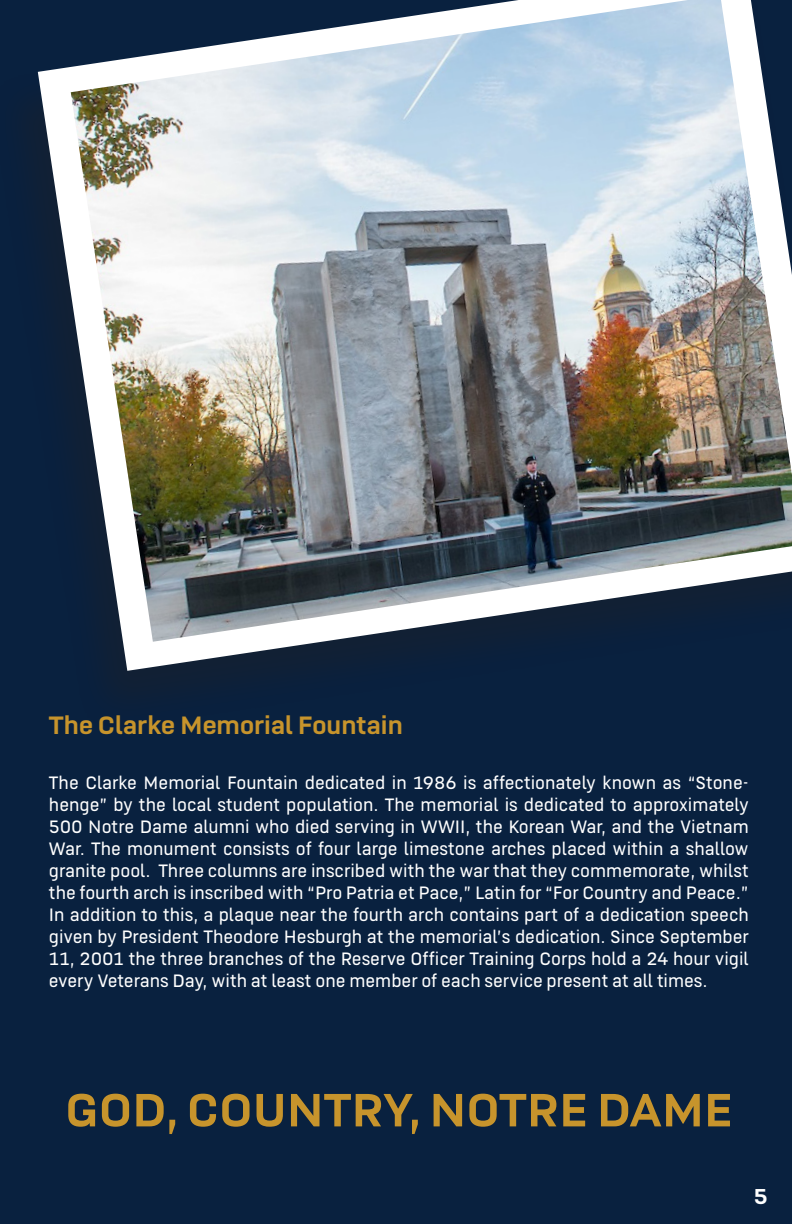
<style>
.page{position:relative;width:792px;height:1224px;background:#09213f}
.page>*{position:absolute;margin:0;border:0;box-sizing:border-box;transform-origin:0 0}
.t1{font:700 52px "US Army";color:#c7942c}
.t2{font:700 28px "US Army";color:#c7942c}
.t3{font:700 24px "US Army";color:#fff}
.t4{font:300 20px/22px "US Army";color:#fff;text-align:justify}
</style>
<div class="page">
<svg style="left:38px;top:67px;width:331px;height:604px"></svg>
<img style="left:71px;top:0;width:721px;height:642px">
<p class="t2" style="left:49px;top:709px;width:355px">The Clarke Memorial Fountain</p>
<p class="t4" style="left:49px;top:772px;width:701px">The Clarke Memorial Fountain dedicated in 1986 is affectionately known as “Stone&shy;henge” by the local student population. The memorial is dedicated to approximately 500 Notre Dame alumni who died serving in WWII, the Korean War, and the Vietnam War. The monument consists of four large limestone arches placed within a shallow granite pool. Three columns are inscribed with the war that they commemorate, whilst the fourth arch is inscribed with “Pro Patria et Pace,” Latin for “For Country and Peace.” In addition to this, a plaque near the fourth arch contains part of a dedication speech given by President Theodore Hesburgh at the memorial’s dedication. Since September 11, 2001 the three branches of the Reserve Officer Training Corps hold a 24 hour vigil every Veterans Day, with at least one member of each service present at all times.</p>
<p class="t1" style="left:65px;top:1081px;width:669px">GOD, COUNTRY, NOTRE DAME</p>
<p class="t3" style="left:754px;top:1183px;width:15px">5</p>
</div>
